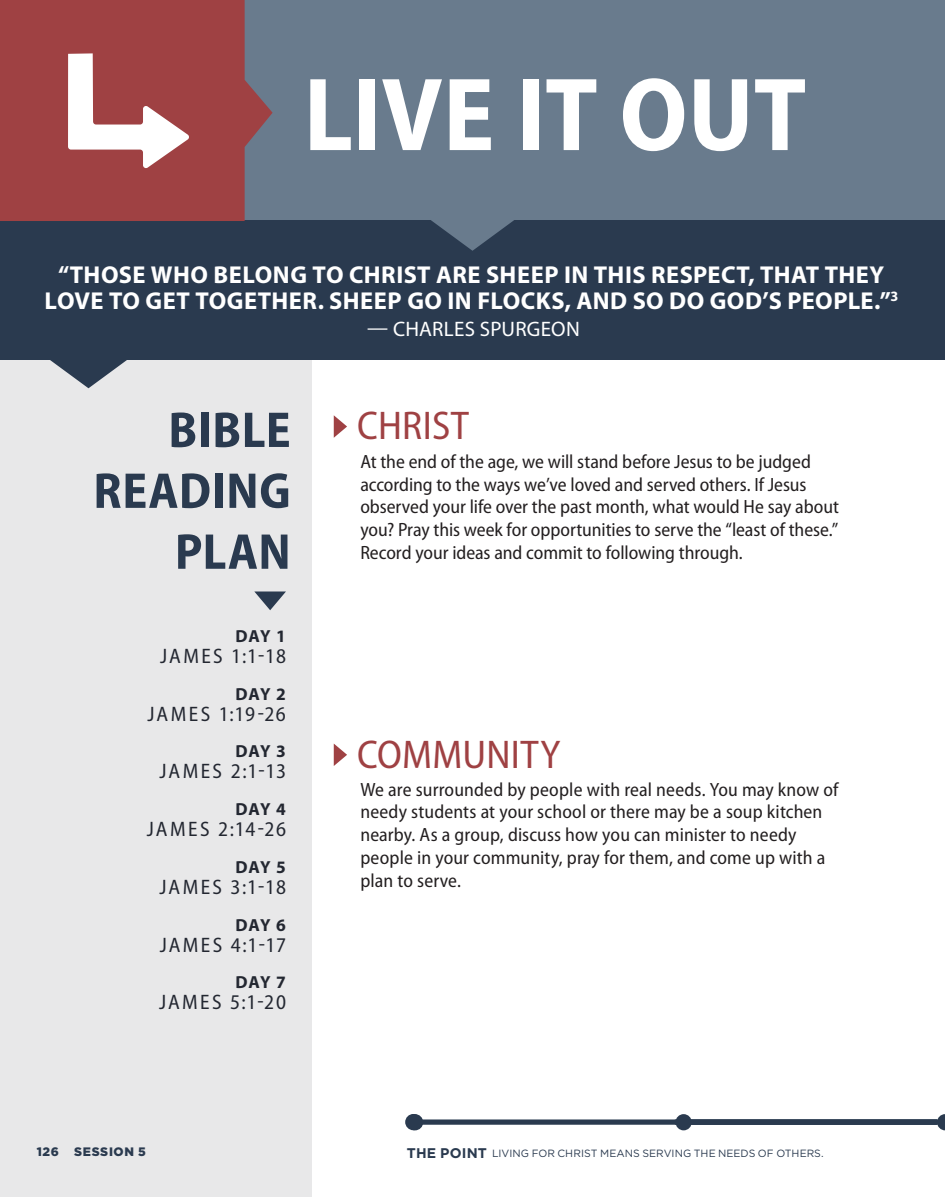
<style>
.page{position:relative;width:945px;height:1197px;background:#fff}
.page>*{position:absolute;margin:0;border:0;box-sizing:border-box;transform-origin:0 0}
.head1{font:700 semi-condensed 105px "Myriad Pro";color:#fff}
.head1-2{font:700 semi-condensed 50.75px "Myriad Pro";letter-spacing:.01em;color:#2a3a4f}
.head2{font:semi-condensed 40.25px "Myriad Pro";letter-spacing:.005em;color:#9f4143}
.subhead1{font:700 24.5px/26.2px "Myriad Pro";letter-spacing:.02em;color:#fff;text-align:center}
.body1_source{font:semi-condensed 21px "Myriad Pro";letter-spacing:.115em;color:#232731}
.subhead1-2{font:21px "Myriad Pro";letter-spacing:.01em;color:#fff}
.body1{font:semi-condensed 19.25px/22.8px "Myriad Pro";color:#231f20}
.body1_source-2{font:700 17.5px "Myriad Pro";letter-spacing:.03em;color:#232731}
.point_statement{font:700 14px "Gotham";letter-spacing:.01em;color:#2a3a4f}
.t1{font:900 12.25px "Gotham";letter-spacing:.055em;color:#2a3a4f}
.point_statement-2{font:10.5px "Gotham";color:#2a3a4f}
</style>
<div class="page">
<div style="left:0;top:0;width:945px;height:320px;background:#697b8d"></div>
<div style="left:0;top:322px;width:312px;height:875px;background:#e8e8e9"></div>
<div style="left:0;top:220px;width:945px;height:140px;background:#2a3a4f"></div>
<svg style="left:431px;top:220px;width:83px;height:31px"></svg>
<svg style="left:50px;top:360px;width:77px;height:28px"></svg>
<svg style="left:255px;top:592px;width:31px;height:18px"></svg>
<svg style="left:0;top:0;width:273px;height:221px;background:#98474b"></svg>
<svg style="left:405px;top:1114px;width:16px;height:16px"></svg>
<div style="left:413px;top:1119px;width:532px;height:6px;background:#2a3a4f"></div>
<div style="left:676px;top:1114px;width:16px;height:16px;background:#2a3a4f;border-radius:50%"></div>
<div style="left:407px;top:1114px;width:16px;height:16px;background:#2a3a4f;border-radius:50%"></div>
<svg style="left:937px;top:1114px;width:8px;height:16px"></svg>
<svg style="left:68px;top:53px;width:121px;height:116px;background:#c28889"></svg>
<svg style="left:334px;top:415px;width:13px;height:23px"></svg>
<svg style="left:334px;top:744px;width:13px;height:22px"></svg>
<p class="head1" style="left:304px;top:56px;width:504px">LIVE IT OUT</p>
<p class="subhead1" style="left:45px;top:262px;width:855px">“THOSE WHO BELONG TO CHRIST ARE SHEEP IN THIS RESPECT, THAT THEY<br>LOVE TO GET TOGETHER. SHEEP GO IN FLOCKS, AND SO DO GOD’S PEOPLE.”<sup>3</sup></p>
<p class="subhead1-2" style="left:367px;top:317px;width:214px">— CHARLES SPURGEON</p>
<p class="head1-2" style="left:168px;top:402px;width:124px">BIBLE</p>
<p class="head1-2" style="left:93px;top:463px;width:199px">READING</p>
<p class="head1-2" style="left:175px;top:523px;width:117px">PLAN</p>
<p class="body1_source-2" style="left:236px;top:626px;width:52px">DAY 1</p>
<p class="body1_source" style="left:160px;top:645px;width:127px">JAMES 1:1-18</p>
<p class="body1_source-2" style="left:236px;top:684px;width:52px">DAY 2</p>
<p class="body1_source" style="left:148px;top:702px;width:140px">JAMES 1:19-26</p>
<p class="body1_source-2" style="left:236px;top:742px;width:52px">DAY 3</p>
<p class="body1_source" style="left:160px;top:760px;width:128px">JAMES 2:1-13</p>
<p class="body1_source-2" style="left:236px;top:800px;width:52px">DAY 4</p>
<p class="body1_source" style="left:147px;top:818px;width:141px">JAMES 2:14-26</p>
<p class="body1_source-2" style="left:236px;top:857px;width:52px">DAY 5</p>
<p class="body1_source" style="left:160px;top:876px;width:128px">JAMES 3:1-18</p>
<p class="body1_source-2" style="left:236px;top:915px;width:52px">DAY 6</p>
<p class="body1_source" style="left:160px;top:933px;width:128px">JAMES 4:1-17</p>
<p class="body1_source-2" style="left:236px;top:973px;width:52px">DAY 7</p>
<p class="body1_source" style="left:159px;top:991px;width:128px">JAMES 5:1-20</p>
<p class="head2" style="left:357px;top:404px;width:113px">CHRIST</p>
<p class="body1" style="left:360px;top:450px;width:480px">At the end of the age, we will stand before Jesus to be judged according to the ways we’ve loved and served others. If Jesus observed your life over the past month, what would He say about you? Pray this week for opportunities to serve the “least of these.” Record your ideas and commit to following through.</p>
<p class="head2" style="left:357px;top:732px;width:205px">COMMUNITY</p>
<p class="body1" style="left:360px;top:778px;width:480px">We are surrounded by people with real needs. You may know of needy students at your school or there may be a soup kitchen nearby. As a group, discuss how you can minister to needy people in your community, pray for them, and come up with a plan to serve.</p>
<p class="point_statement" style="left:407px;top:1143px;width:81px">THE POINT</p>
<p class="t1" style="left:37px;top:1144px;width:111px">126 SESSION 5</p>
<p class="point_statement-2" style="left:492px;top:1146px;width:333px">LIVING FOR CHRIST MEANS SERVING THE NEEDS OF OTHERS.</p>
</div>
